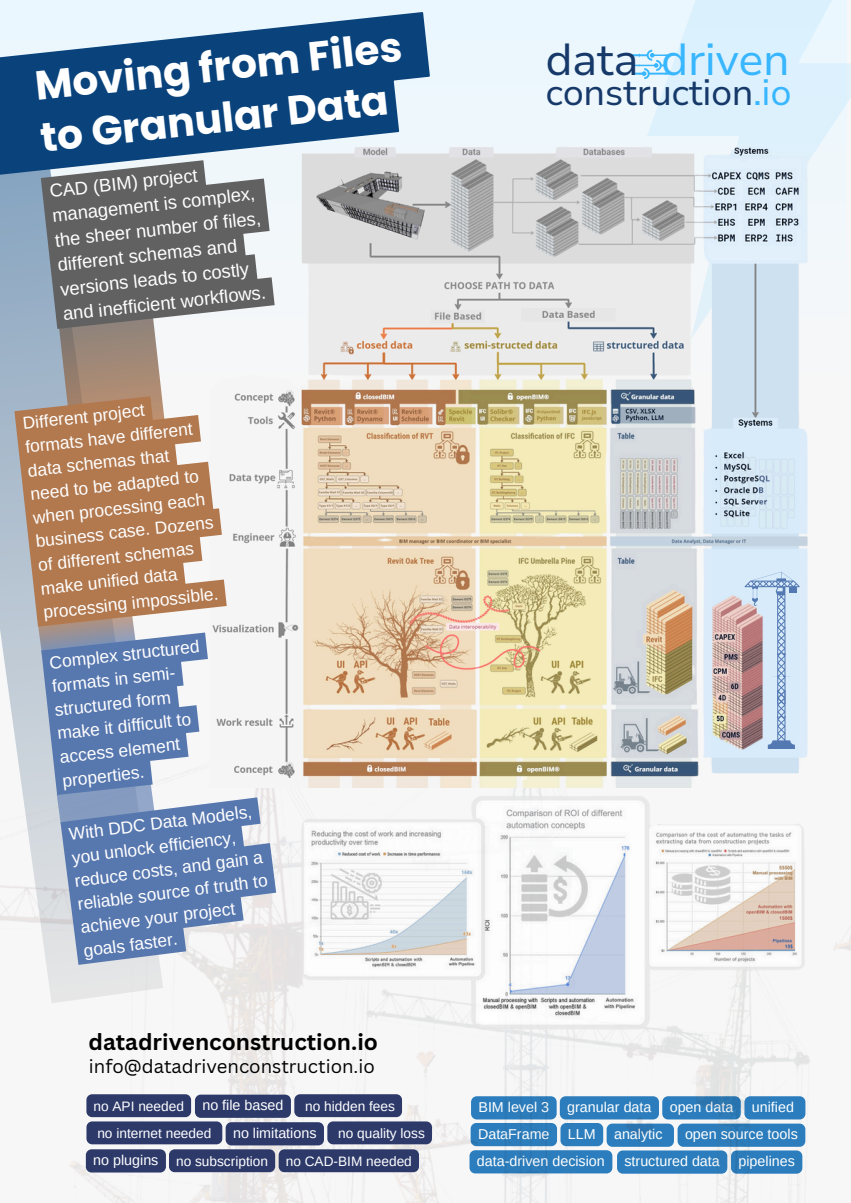
<style>
.page{position:relative;width:851px;height:1203px;background:#fff}
.page>*{position:absolute;margin:0;border:0;box-sizing:border-box;transform-origin:0 0}
.t1{font:44.7px "Nunito Sans 10 pt";letter-spacing:-.01em;color:#38b6ff}
.t2{font:700 40.8px/51.8px "Poppins";color:#fff}
.t3{font:36.45px "Nunito Sans 10 pt";letter-spacing:-.01em;color:#163969}
.t4{font:700 22.5px "Canva Sans";color:#000}
.t5{font:18.45px "Canva Sans";color:#000}
.t6{font:18.3px/24.8px "Arimo";color:#fff}
.t7{font:17.4px/23.7px "Arimo";color:#fff}
.t8{font:14.25px "Arimo";color:#fff}
.t9{font:13.65px "Arimo";color:#fff}
.s1{color:#163969}
.s2{color:#38b6ff}
</style>
<div class="page">
<div style="left:0;top:0;width:846px;height:391px;background:#ecf7fd"></div>
<svg style="left:0;top:175px;width:171px;height:271px;background:#96aec5"></svg>
<svg style="left:647px;top:0;width:203px;height:318px;fill:#dcf1fd"></svg>
<svg style="left:632px;top:50px;width:37px;height:29px"></svg>
<img style="left:0;top:446px;width:850px;height:757px">
<div style="left:327px;top:1121px;width:105px;height:23px;background:#2c3969;border-radius:6px"></div>
<div style="left:86px;top:1094px;width:105px;height:23px;background:#2c3969;border-radius:6px"></div>
<div style="left:86px;top:1121px;width:136px;height:23px;background:#2c3969;border-radius:6px"></div>
<div style="left:169px;top:1149px;width:106px;height:23px;background:#2c3969;border-radius:6px"></div>
<div style="left:86px;top:1149px;width:80px;height:23px;background:#2c3969"></div>
<div style="left:744px;top:1096px;width:61px;height:23px;background:#2b7dbd;border-radius:6px"></div>
<svg style="left:195px;top:1094px;width:224px;height:78px"></svg>
<svg style="left:0;top:12px;width:430px;height:163px;fill:#0a437c"></svg>
<img style="left:297px;top:788px;width:509px;height:256px">
<img style="left:210px;top:139px;width:606px;height:649px">
<svg style="left:744px;top:572px;width:55px;height:177px;background:#b8bdce"></svg>
<svg style="left:50px;top:329px;width:120px;height:61px;background:#a6968b"></svg>
<svg style="left:31px;top:564px;width:251px;height:401px"></svg>
<svg style="left:41px;top:154px;width:237px;height:175px;fill:#616161"></svg>
<svg style="left:14px;top:390px;width:216px;height:236px;background:#ba8f71"></svg>
<p class="t2" style="left:32px;top:60px;width:370px;rotate:-6deg">Moving from Files to Granular Data</p>
<p class="t6" style="left:48px;top:178px;width:209px;rotate:-6deg">CAD (BIM) project management is complex, the sheer number of files, different schemas and versions leads to costly and inefficient workflows.</p>
<h5 class="t7" style="left:22px;top:411px;width:181px;rotate:-6deg">Different project formats have different data schemas that need to be adapted to when processing each business case. Dozens of different schemas make unified data processing impossible.</h5>
<p class="t7" style="left:48px;top:650px;width:152px;rotate:-6deg">Complex structured formats in semi&shy;structured form make it difficult to access element properties.</p>
<p class="t7" style="left:68px;top:822px;width:193px;rotate:-7deg">With DDC Data Models, you unlock efficiency, reduce costs, and gain a reliable source of truth to achieve your project goals faster.</p>
<p class="t4" style="left:88px;top:1025px;width:291px">datadrivenconstruction.io</p>
<p class="t5" style="left:89px;top:1053px;width:287px">info@datadrivenconstruction.io</p>
<p class="t8" style="left:202px;top:1097px;width:82px">no file based</p>
<h4 class="t9" style="left:305px;top:1098px;width:91px">no hidden fees</h4>
<p class="t9" style="left:93px;top:1098px;width:92px">no API needed</p>
<h4 class="t9" style="left:97px;top:1125px;width:115px">no internet needed</h4>
<h3 class="t9" style="left:176px;top:1153px;width:93px">no subscription</h3>
<p class="t8" style="left:233px;top:1125px;width:85px">no limitations</p>
<h4 class="t9" style="left:338px;top:1125px;width:88px">no quality loss</h4>
<p class="t8" style="left:93px;top:1152px;width:67px">no plugins</p>
<p class="t9" style="left:286px;top:1153px;width:128px">no CAD-BIM needed</p>
<h4 class="t1" style="left:545px;top:30px;width:246px"><span class="s1">data</span> driven</h4>
<h4 class="t3" style="left:545px;top:68px;width:247px">construction<span class="s2">.io</span></h4>
<h1 class="t8" style="left:478px;top:1099px;width:72px">BIM level 3</h1>
<h4 class="t8" style="left:567px;top:1099px;width:86px">granular data</h4>
<p class="t8" style="left:669px;top:1099px;width:65px">open data</p>
<p class="t8" style="left:685px;top:1126px;width:114px">open source tools</p>
<p class="t8" style="left:751px;top:1099px;width:44px">unified</p>
<p class="t8" style="left:478px;top:1125px;width:73px">DataFrame</p>
<p class="t8" style="left:568px;top:1125px;width:29px">LLM</p>
<p class="t8" style="left:614px;top:1126px;width:50px">analytic</p>
<p class="t8" style="left:477px;top:1153px;width:129px">data-driven decision</p>
<p class="t8" style="left:738px;top:1153px;width:58px">pipelines</p>
<h2 class="t8" style="left:624px;top:1153px;width:97px">structured data</h2>
</div>
